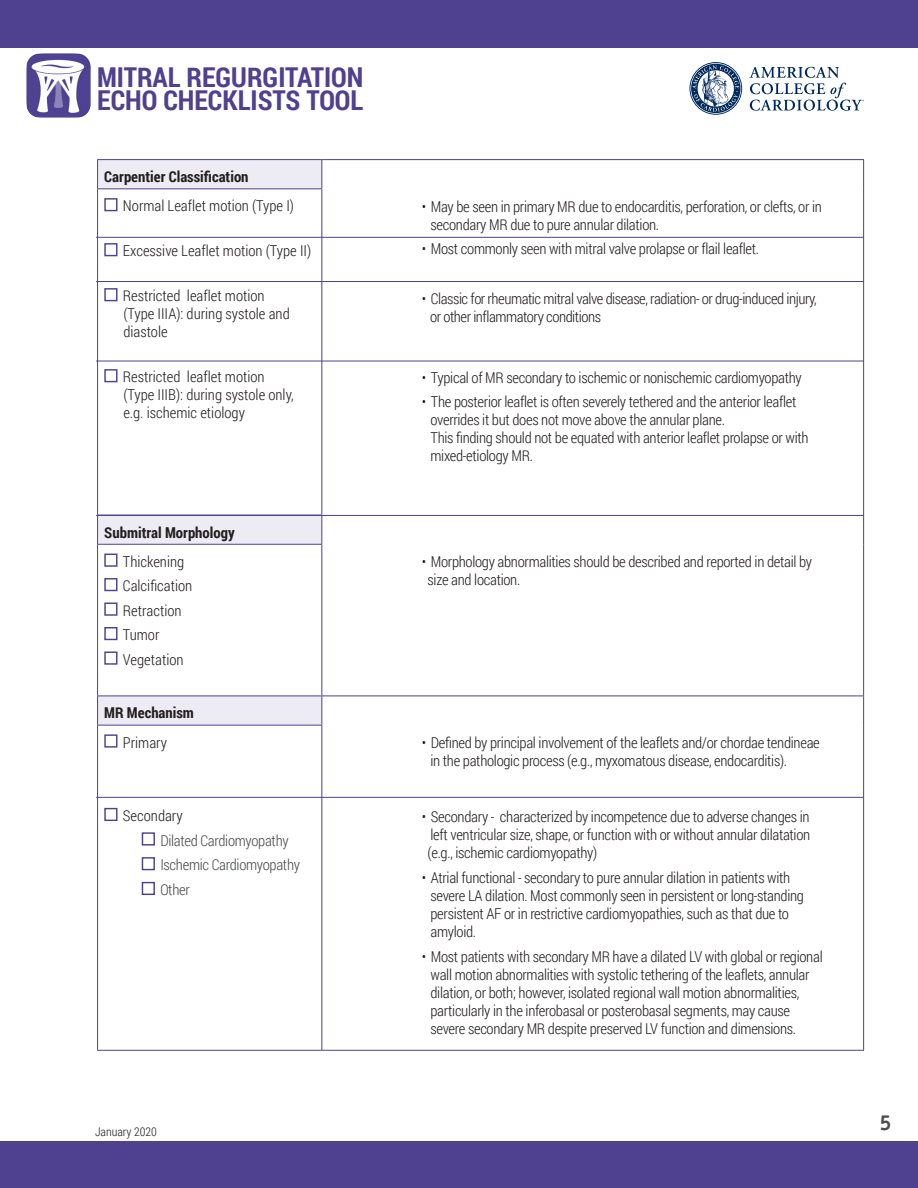
<style>
.page{position:relative;width:918px;height:1188px;background:#fff}
.page>*{position:absolute;margin:0;border:0;box-sizing:border-box;transform-origin:0 0}
.t1{font:700 27.45px/23.4px "Roboto Condensed";color:#4f4090}
.t2{font:700 21.75px "Officina Sans";color:#4b4c4d}
.Table_Copy{font:300 15px/18px "Roboto Condensed";letter-spacing:-.02em;color:#231f20}
.Table_Copy-2{font:300 15px/18px "Roboto Condensed";color:#231f20}
.t3{font:700 15px "Roboto Condensed";color:#231f20}
.t4{font:300 15px "Roboto Condensed";letter-spacing:-.02em;color:#4b4c4d}
.t5{font:300 12px "Roboto Condensed";color:#231f20}
</style>
<div class="page">
<div style="left:0;top:0;width:918px;height:48px;background:#4f4090"></div>
<div style="left:0;top:1142px;width:918px;height:46px;background:#4f4090"></div>
<svg style="left:689px;top:62px;width:53px;height:53px"></svg>
<svg style="left:749px;top:67px;width:115px;height:44px"></svg>
<img style="left:26px;top:53px;width:65px;height:65px">
<svg style="left:98px;top:160px;width:223px;height:565px"></svg>
<hr style="left:97px;top:159px;width:225px;height:1px;background:#4f4090">
<svg style="left:97px;top:160px;width:1px;height:28px"></svg>
<hr style="left:322px;top:159px;width:542px;height:1px;background:#4f4090">
<svg style="left:321px;top:160px;width:1px;height:28px"></svg>
<svg style="left:863px;top:160px;width:1px;height:29px"></svg>
<hr style="left:863px;top:189px;width:1px;height:326px;background:#4f4090">
<svg style="left:863px;top:516px;width:1px;height:28px"></svg>
<hr style="left:863px;top:544px;width:1px;height:152px;background:#4f4090">
<hr style="left:97px;top:188px;width:225px;height:1px;background:#4f4090">
<hr style="left:97px;top:189px;width:1px;height:326px;background:#4f4090">
<hr style="left:321px;top:189px;width:1px;height:326px;background:#4f4090">
<svg style="left:97px;top:516px;width:1px;height:28px"></svg>
<svg style="left:321px;top:516px;width:1px;height:28px"></svg>
<hr style="left:97px;top:544px;width:225px;height:1px;background:#4f4090">
<hr style="left:97px;top:545px;width:1px;height:151px;background:#4f4090">
<hr style="left:321px;top:545px;width:1px;height:151px;background:#4f4090">
<hr style="left:97px;top:696px;width:225px;height:1px;background:#4f4090">
<svg style="left:97px;top:696px;width:1px;height:29px"></svg>
<hr style="left:322px;top:696px;width:542px;height:1px;background:#4f4090">
<svg style="left:321px;top:696px;width:1px;height:29px"></svg>
<svg style="left:863px;top:696px;width:1px;height:29px"></svg>
<hr style="left:97px;top:725px;width:225px;height:1px;background:#4f4090">
<hr style="left:97px;top:726px;width:1px;height:324px;background:#4f4090">
<hr style="left:321px;top:726px;width:1px;height:324px;background:#4f4090">
<hr style="left:863px;top:725px;width:1px;height:325px;background:#4f4090">
<hr style="left:97px;top:1050px;width:225px;height:1px;background:#4f4090">
<hr style="left:322px;top:1050px;width:542px;height:1px;background:#4f4090">
<div style="left:104px;top:198px;width:13px;height:13px;border:1px solid #4f4090"></div>
<div style="left:104px;top:243px;width:13px;height:13px;border:1px solid #4f4090"></div>
<div style="left:104px;top:288px;width:13px;height:13px;border:1px solid #4f4090"></div>
<div style="left:104px;top:369px;width:13px;height:13px;border:1px solid #4f4090"></div>
<div style="left:104px;top:554px;width:13px;height:13px;border:1px solid #4f4090"></div>
<div style="left:104px;top:578px;width:13px;height:13px;border:1px solid #4f4090"></div>
<div style="left:104px;top:603px;width:13px;height:13px;border:1px solid #4f4090"></div>
<div style="left:104px;top:627px;width:13px;height:13px;border:1px solid #4f4090"></div>
<div style="left:104px;top:652px;width:13px;height:13px;border:1px solid #4f4090"></div>
<div style="left:104px;top:734px;width:13px;height:14px;border:1px solid #4f4090"></div>
<div style="left:104px;top:808px;width:13px;height:13px;border:1px solid #4f4090"></div>
<div style="left:142px;top:832px;width:13px;height:14px;border:1px solid #4f4090"></div>
<div style="left:142px;top:857px;width:13px;height:13px;border:1px solid #4f4090"></div>
<div style="left:142px;top:882px;width:13px;height:13px;border:1px solid #4f4090"></div>
<hr style="left:96px;top:237px;width:768px;height:1px;background:#4f4090">
<hr style="left:96px;top:281px;width:768px;height:1px;background:#4f4090">
<hr style="left:96px;top:361px;width:768px;height:1px;background:#4f4090">
<hr style="left:96px;top:515px;width:768px;height:1px;background:#4f4090">
<hr style="left:96px;top:797px;width:768px;height:1px;background:#4f4090">
<h1 class="t1" style="left:97px;top:64px;width:268px">MITRAL REGURGITATION<br>ECHO CHECKLISTS TOOL</h1>
<p class="t3" style="left:104px;top:166px;width:146px">Carpentier Classification</p>
<p class="Table_Copy-2" style="left:123px;top:196px;width:173px">Normal Leaflet motion (Type I)</p>
<p class="Table_Copy-2" style="left:123px;top:241px;width:190px">Excessive Leaflet motion (Type II)</p>
<p class="Table_Copy-2" style="left:123px;top:286px;width:168px">Restricted leaflet motion (Type IIIA): during systole and diastole</p>
<p class="Table_Copy-2" style="left:123px;top:367px;width:172px">Restricted leaflet motion (Type IIIB): during systole only, e.g. ischemic etiology</p>
<p class="t3" style="left:104px;top:522px;width:132px">Submitral Morphology</p>
<p class="Table_Copy-2" style="left:123px;top:552px;width:63px">Thickening</p>
<p class="Table_Copy-2" style="left:123px;top:576px;width:71px">Calcification</p>
<p class="Table_Copy-2" style="left:123px;top:601px;width:60px">Retraction</p>
<p class="Table_Copy" style="left:123px;top:625px;width:38px">Tumor</p>
<p class="Table_Copy-2" style="left:123px;top:650px;width:62px">Vegetation</p>
<p class="t3" style="left:104px;top:702px;width:91px">MR Mechanism</p>
<p class="Table_Copy-2" style="left:123px;top:733px;width:46px">Primary</p>
<p class="Table_Copy-2" style="left:123px;top:806px;width:61px">Secondary</p>
<p class="t4" style="left:160px;top:830px;width:130px">Dilated Cardiomyopathy</p>
<p class="t4" style="left:160px;top:855px;width:141px">Ischemic Cardiomyopathy</p>
<p class="t4" style="left:160px;top:879px;width:31px">Other</p>
<p class="t5" style="left:95px;top:1123px;width:63px">January 2020</p>
<p class="Table_Copy" style="left:431px;top:197px;width:393px;text-indent:-9px">• May be seen in primary MR due to endocarditis, perforation, or clefts, or in secondary MR due to pure annular dilation.</p>
<p class="Table_Copy" style="left:422px;top:240px;width:339px">• Most commonly seen with mitral valve prolapse or flail leaflet.</p>
<p class="Table_Copy" style="left:430px;top:289px;width:388px;text-indent:-8px">• Classic for rheumatic mitral valve disease, radiation- or drug-induced injury, or other inflammatory conditions</p>
<p class="Table_Copy" style="left:422px;top:368px;width:381px">• Typical of MR secondary to ischemic or nonischemic cardiomyopathy</p>
<p class="Table_Copy" style="left:431px;top:393px;width:380px;text-indent:-9px">• The posterior leaflet is often severely tethered and the anterior leaflet overrides it but does not move above the annular plane.<br>This finding should not be equated with anterior leaflet prolapse or with mixed-etiology MR.</p>
<p class="Table_Copy" style="left:428px;top:552px;width:386px;text-indent:-6px">• Morphology abnormalities should be described and reported in detail by size and location.</p>
<p class="Table_Copy" style="left:431px;top:733px;width:391px;text-indent:-9px">• Defined by principal involvement of the leaflets and/or chordae tendineae in the pathologic process (e.g., myxomatous disease, endocarditis).</p>
<p class="Table_Copy" style="left:428px;top:808px;width:384px;text-align:justify;text-indent:-6px">• Secondary - characterized by incompetence due to adverse changes in left ventricular size, shape, or function with or without annular dilatation (e.g., ischemic cardiomyopathy)</p>
<p class="Table_Copy" style="left:431px;top:868px;width:375px;text-indent:-9px">• Atrial functional - secondary to pure annular dilation in patients with severe LA dilation. Most commonly seen in persistent or long-standing persistent AF or in restrictive cardiomyopathies, such as that due to amyloid.</p>
<p class="Table_Copy" style="left:431px;top:947px;width:394px;text-indent:-9px">• Most patients with secondary MR have a dilated LV with global or regional wall motion abnormalities with systolic tethering of the leaflets, annular dilation, or both; however, isolated regional wall motion abnormalities, particularly in the inferobasal or posterobasal segments, may cause severe secondary MR despite preserved LV function and dimensions.</p>
<h2 class="t2" style="left:880px;top:1109px;width:14px">5</h2>
</div>
